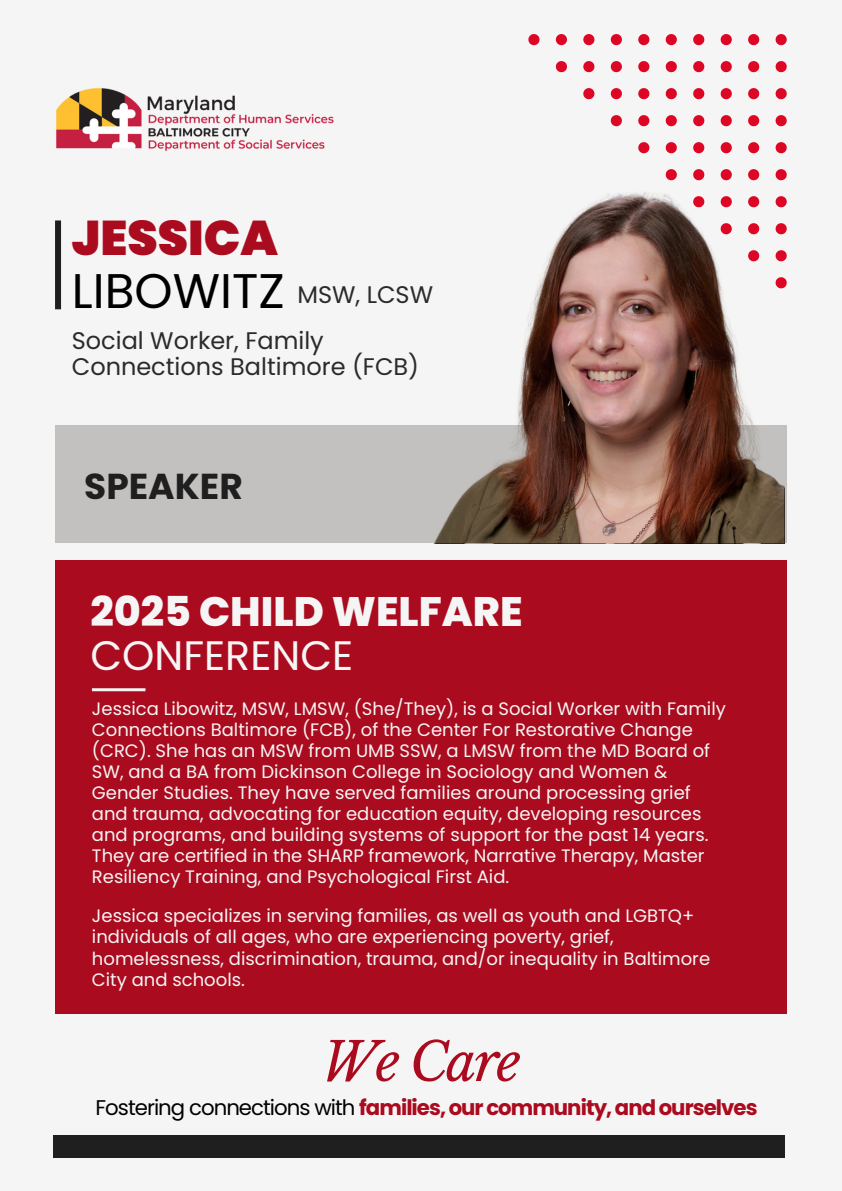
<style>
.page{position:relative;width:842px;height:1191px;background:#fff}
.page>*{position:absolute;margin:0;border:0;box-sizing:border-box;transform-origin:0 0}
.t1{font:italic 53.3px "Libre Baskerville";letter-spacing:-.045em;color:#ab0b1e}
.t2{font:48.6px/53.2px "Poppins";color:#000}
.t3{font:800 41.1px/44.8px "Poppins";color:#f5f5f5}
.t4{font:700 36px "Poppins";color:#1f1f1f}
.t5{font:24px/26.2px "Poppins";color:#2b2b2b}
.t6{font:700 21.3px "Poppins";letter-spacing:-.045em;color:#ab0b1e}
.t7{font:18px/21px "Poppins";color:#f5f5f5}
.s1{font-weight:900;color:#ab0b1e}
.s2{font-weight:400}
.s3{font-weight:400;color:#000}
</style>
<div class="page">
<div style="left:0;top:0;width:842px;height:1190px;background:#f5f5f5"></div>
<div style="left:53px;top:1135px;width:732px;height:22px;background:#1f1f1f"></div>
<div style="left:55px;top:426px;width:732px;height:117px;background:#c2c1bf"></div>
<svg style="left:776px;top:169px;width:10px;height:11px"></svg>
<svg style="left:748px;top:169px;width:11px;height:11px"></svg>
<svg style="left:721px;top:169px;width:11px;height:11px"></svg>
<svg style="left:693px;top:169px;width:11px;height:11px"></svg>
<svg style="left:666px;top:169px;width:11px;height:11px"></svg>
<svg style="left:776px;top:142px;width:10px;height:11px"></svg>
<svg style="left:748px;top:142px;width:11px;height:11px"></svg>
<svg style="left:721px;top:142px;width:11px;height:11px"></svg>
<svg style="left:693px;top:142px;width:11px;height:11px"></svg>
<svg style="left:666px;top:142px;width:11px;height:11px"></svg>
<svg style="left:638px;top:142px;width:11px;height:11px"></svg>
<svg style="left:776px;top:115px;width:10px;height:11px"></svg>
<svg style="left:748px;top:115px;width:11px;height:11px"></svg>
<svg style="left:721px;top:115px;width:11px;height:11px"></svg>
<svg style="left:693px;top:115px;width:11px;height:11px"></svg>
<svg style="left:666px;top:115px;width:11px;height:11px"></svg>
<svg style="left:638px;top:115px;width:11px;height:11px"></svg>
<svg style="left:611px;top:115px;width:11px;height:11px"></svg>
<svg style="left:776px;top:88px;width:10px;height:11px"></svg>
<svg style="left:748px;top:88px;width:11px;height:11px"></svg>
<svg style="left:721px;top:88px;width:11px;height:11px"></svg>
<svg style="left:693px;top:88px;width:11px;height:11px"></svg>
<svg style="left:666px;top:88px;width:11px;height:11px"></svg>
<svg style="left:638px;top:88px;width:11px;height:11px"></svg>
<svg style="left:611px;top:88px;width:11px;height:11px"></svg>
<svg style="left:583px;top:88px;width:11px;height:11px"></svg>
<svg style="left:776px;top:61px;width:10px;height:11px"></svg>
<svg style="left:748px;top:61px;width:11px;height:11px"></svg>
<svg style="left:721px;top:61px;width:11px;height:11px"></svg>
<svg style="left:693px;top:61px;width:11px;height:11px"></svg>
<svg style="left:666px;top:61px;width:11px;height:11px"></svg>
<svg style="left:638px;top:61px;width:11px;height:11px"></svg>
<svg style="left:611px;top:61px;width:11px;height:11px"></svg>
<svg style="left:583px;top:61px;width:11px;height:11px"></svg>
<svg style="left:556px;top:61px;width:11px;height:11px"></svg>
<svg style="left:776px;top:34px;width:10px;height:11px"></svg>
<svg style="left:748px;top:34px;width:11px;height:11px"></svg>
<svg style="left:721px;top:34px;width:11px;height:11px"></svg>
<svg style="left:693px;top:34px;width:11px;height:11px"></svg>
<svg style="left:666px;top:34px;width:11px;height:11px"></svg>
<svg style="left:638px;top:34px;width:11px;height:11px"></svg>
<svg style="left:611px;top:34px;width:11px;height:11px"></svg>
<svg style="left:583px;top:34px;width:11px;height:11px"></svg>
<svg style="left:556px;top:34px;width:11px;height:11px"></svg>
<svg style="left:528px;top:34px;width:11px;height:11px"></svg>
<div style="left:55px;top:560px;width:732px;height:453px;background:#ab0b1e"></div>
<div style="left:55px;top:220px;width:6px;height:89px;background:#1f1f1f"></div>
<img style="left:56px;top:87px;width:278px;height:64px">
<hr style="left:92px;top:688px;width:53px;height:3px;background:#f5f5f5">
<img style="left:434px;top:192px;width:351px;height:351px">
<p class="t2" style="left:72px;top:211px;width:214px"><span class="s1">JESSICA<br></span>LIBOWITZ</p>
<h6 class="t5" style="left:297px;top:281px;width:137px">MSW, LCSW</h6>
<h1 class="t5" style="left:72px;top:327px;width:349px">Social Worker, Family<br>Connections Baltimore (FCB)</h1>
<p class="t4" style="left:84px;top:461px;width:160px">SPEAKER</p>
<p class="t3" style="left:90px;top:588px;width:434px">2025 CHILD WELFARE<br><span class="s2">CONFERENCE</span></p>
<h4 class="t7" style="left:92px;top:697px;width:635px">Jessica Libowitz, MSW, LMSW, (She/They), is a Social Worker with Family Connections Baltimore (FCB), of the Center For Restorative Change (CRC). She has an MSW from UMB SSW, a LMSW from the MD Board of SW, and a BA from Dickinson College in Sociology and Women &amp; Gender Studies. They have served families around processing grief and trauma, advocating for education equity, developing resources and programs, and building systems of support for the past 14 years.<br>They are certified in the SHARP framework, Narrative Therapy, Master Resiliency Training, and Psychological First Aid.</h4>
<h3 class="t7" style="left:92px;top:905px;width:620px">Jessica specializes in serving families, as well as youth and LGBTQ+ individuals of all ages, who are experiencing poverty, grief, homelessness, discrimination, trauma, and/or inequality in Baltimore City and schools.</h3>
<p class="t1" style="left:321px;top:1029px;width:201px">We Care</p>
<h5 class="t6" style="left:96px;top:1092px;width:663px"><span class="s3">Fostering connections with</span> families, our community, and ourselves</h5>
</div>
